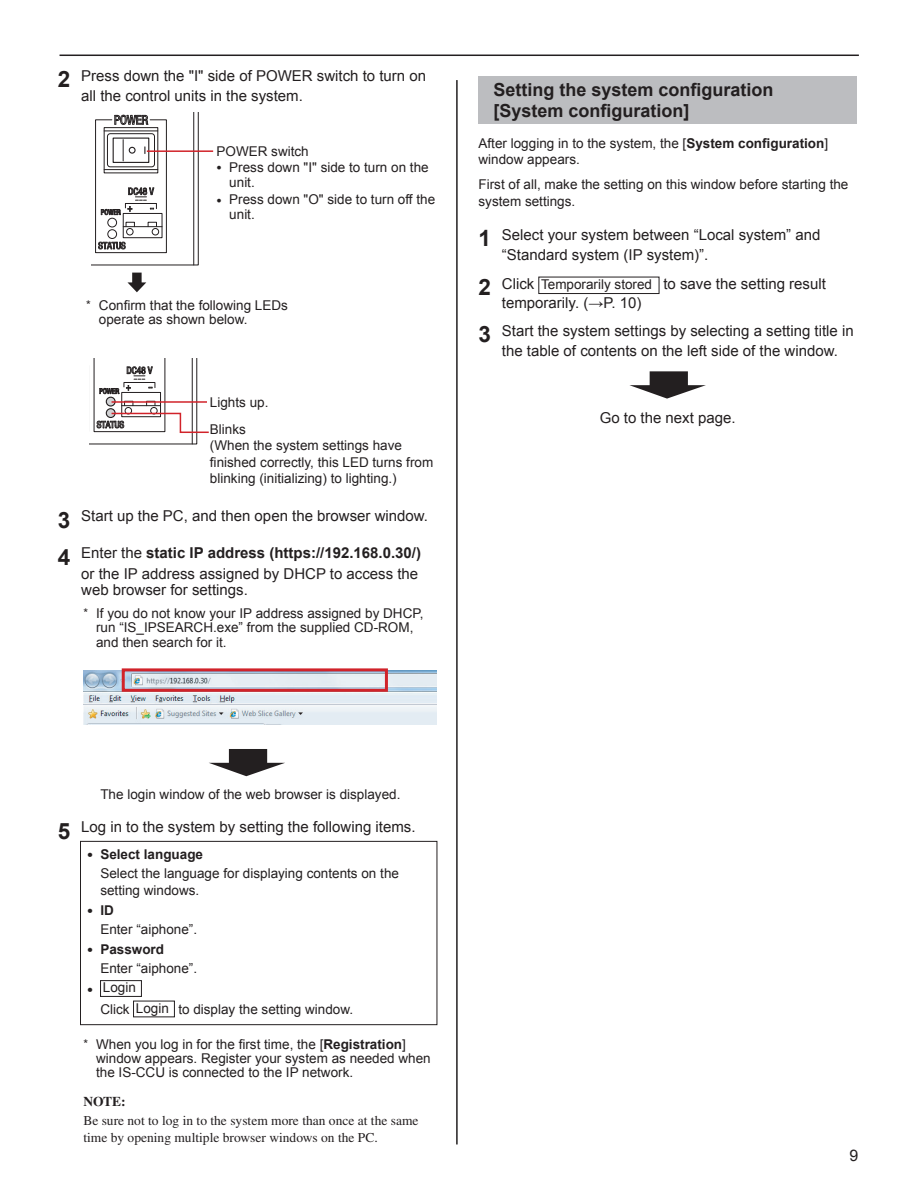
<style>
.page{position:relative;width:918px;height:1188px;background:#fff}
.page>*{position:absolute;margin:0;border:0;box-sizing:border-box;transform-origin:0 0}
.t1{font:700 22.5px "Arial";color:#231f20}
.t2{font:700 18px/21px "Arial";color:#231f20}
.t3{font:15.9px "Arial";color:#231f20}
.t4{font:15px/16.5px "Arial";color:#231f20}
.t5{font:700 15px "Arial";color:#231f20}
.t6{font:13.5px/14.4px "Arial";color:#231f20}
.t7{font:13.5px/16.5px "Times";color:#231f20}
.t8{font:700 13.5px "Times";color:#231f20}
.s1{font-size:15px}
.s2{font-size:12px}
.s3{font-weight:700}
.s4{font-weight:700;font-size:22.5px}
.s5{font-size:13.5px}
.s6{font-weight:400}
.s7{font-weight:700;font-size:15px}
</style>
<div class="page">
<hr style="left:60px;top:55px;width:799px;height:1px;background:#231f20">
<svg style="left:127px;top:273px;width:19px;height:19px"></svg>
<svg style="left:91px;top:113px;width:108px;height:152px"></svg>
<div style="left:129px;top:147px;width:7px;height:7px;border:1px solid #231f20;border-radius:50%"></div>
<img style="left:83px;top:671px;width:353px;height:54px">
<svg style="left:209px;top:749px;width:76px;height:27px"></svg>
<div style="left:100px;top:980px;width:42px;height:17px;border:1px solid #231f20"></div>
<div style="left:479px;top:76px;width:378px;height:47px;background:#bcbdc0"></div>
<div style="left:539px;top:277px;width:120px;height:17px;border:1px solid #231f20"></div>
<svg style="left:629px;top:371px;width:77px;height:28px"></svg>
<hr style="left:147px;top:150px;width:66px;height:2px;background:#d1232a">
<svg style="left:90px;top:359px;width:119px;height:85px"></svg>
<div style="left:122px;top:668px;width:266px;height:24px;border:3px solid #d1232a"></div>
<hr style="left:456px;top:80px;width:2px;height:1064px;background:#231f20">
<div style="left:80px;top:841px;width:357px;height:184px;border:1px solid #231f20"></div>
<h1 class="t1" style="left:58px;top:67px;width:14px">2</h1>
<p class="t4" style="left:81px;top:67px;width:346px">Press down the "I" side of POWER switch to turn on</p>
<p class="t4" style="left:81px;top:87px;width:223px">all the control units in the system.</p>
<p class="t6" style="left:217px;top:144px;width:94px">POWER switch</p>
<p class="t6" style="left:229px;top:159px;width:201px;line-height:15px;text-indent:-13px"><span class="s1">•</span> Press down "I" side to turn on the unit.</p>
<p class="t6" style="left:229px;top:192px;width:207px;line-height:15px;text-indent:-13px"><span class="s1">•</span> Press down "O" side to turn off the unit.</p>
<p class="t6" style="left:99px;top:298px;width:191px;text-indent:-13px"><span class="s2">*</span> Confirm that the following LEDs operate as shown below.</p>
<h2 class="t2" style="left:493px;top:79px;width:282px">Setting the system configuration [System configuration]</h2>
<p class="t6" style="left:479px;top:135px;width:351px;line-height:16.5px">After logging in to the system, the [<span class="s3">System configuration</span>] window appears.</p>
<p class="t6" style="left:479px;top:176px;width:371px;line-height:16.5px">First of all, make the setting on this window before starting the system settings.</p>
<p class="t4" style="left:502px;top:227px;width:320px">Select your system between “Local system” and</p>
<h1 class="t1" style="left:479px;top:226px;width:14px">1</h1>
<p class="t4" style="left:479px;top:240px;width:349px;line-height:29.1px;text-indent:23px">“Standard system (IP system)”.<br><span class="s4">2</span> Click <span class="s5">Temporarily stored</span> to save the setting result</p>
<p class="t4" style="left:502px;top:289px;width:353px;line-height:27.6px">temporarily. (→P. 10)<br>Start the system settings by selecting a setting title in</p>
<h1 class="t1" style="left:479px;top:322px;width:14px">3</h1>
<p class="t4" style="left:502px;top:343px;width:338px">the table of contents on the left side of the window.</p>
<p class="t6" style="left:210px;top:389px;width:60px;line-height:27px">Lights up.<br>Blinks</p>
<p class="t6" style="left:210px;top:438px;width:225px;line-height:16.5px">(When the system settings have finished correctly, this LED turns from blinking (initializing) to lighting.)</p>
<p class="t4" style="left:600px;top:409px;width:137px">Go to the next page.</p>
<h1 class="t1" style="left:58px;top:507px;width:14px">3</h1>
<p class="t4" style="left:81px;top:508px;width:348px">Start up the PC, and then open the browser window.</p>
<h1 class="t1" style="left:58px;top:545px;width:14px">4</h1>
<p class="t5" style="left:81px;top:545px;width:341px"><span class="s6">Enter the</span> static IP address (https://192.168.0.30/)</p>
<p class="t4" style="left:81px;top:565px;width:339px">or the IP address assigned by DHCP to access the web browser for settings.</p>
<p class="t6" style="left:96px;top:606px;width:329px;text-indent:-13px"><span class="s2">*</span> If you do not know your IP address assigned by DHCP, run “IS_IPSEARCH.exe” from the supplied CD-ROM, and then search for it.</p>
<h1 class="t1" style="left:58px;top:818px;width:14px">5</h1>
<p class="t6" style="left:100px;top:787px;width:302px">The login window of the web browser is displayed.</p>
<p class="t4" style="left:81px;top:819px;width:336px">Log in to the system by setting the following items.</p>
<p class="t6" style="left:100px;top:845px;width:300px;line-height:19.2px;text-indent:-13px"><span class="s7">•</span> <span class="s3">Select language<br></span>Select the language for displaying contents on the</p>
<p class="t6" style="left:100px;top:883px;width:101px">setting windows.</p>
<p class="t6" style="left:100px;top:900px;width:98px;line-height:19.2px;text-indent:-13px"><span class="s7">•</span> <span class="s3">ID<br></span>Enter “aiphone”.</p>
<p class="t6" style="left:100px;top:940px;width:98px;line-height:19.2px;text-indent:-13px"><span class="s7">•</span> <span class="s3">Password<br></span>Enter “aiphone”.</p>
<p class="t6" style="left:100px;top:977px;width:254px;line-height:21.5px;text-indent:-13px"><span class="s7">•</span> Login<br>Click Login to display the setting window.</p>
<p class="t6" style="left:96px;top:1037px;width:336px;text-indent:-13px"><span class="s2">*</span> When you log in for the first time, the [<span class="s3">Registration</span>] window appears. Register your system as needed when the IS-CCU is connected to the IP network.</p>
<p class="t8" style="left:83px;top:1097px;width:44px">NOTE:</p>
<p class="t7" style="left:83px;top:1114px;width:337px">Be sure not to log in to the system more than once at the same time by opening multiple browser windows on the PC.</p>
<p class="t3" style="left:849px;top:1147px;width:10px">9</p>
</div>
